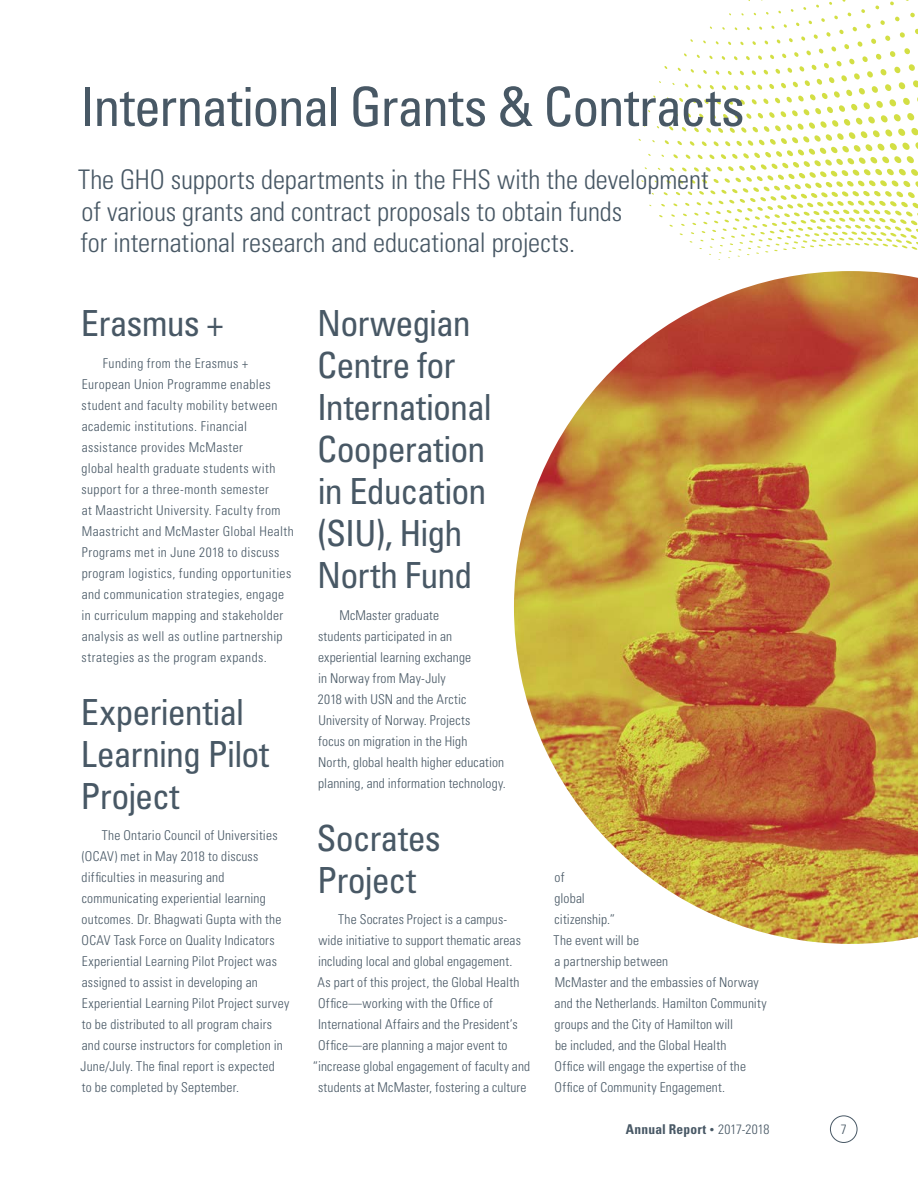
<style>
.page{position:relative;width:918px;height:1188px;background:#fff}
.page>*{position:absolute;margin:0;border:0;box-sizing:border-box;transform-origin:0 0}
.t1{font:condensed 54px "Univers LT Std";letter-spacing:-.025em;color:#485865}
.t2{font:condensed 36px/42px "Univers LT Std";letter-spacing:-.025em;color:#485865}
.t3{font:300 condensed 27px/31.5px "Univers LT Std";letter-spacing:-.005em;color:#485865}
.t4{font:300 condensed 13.5px/21px "Univers LT Std";letter-spacing:.02em;color:#485865}
.t5{font:700 condensed 13.5px "Univers LT Std";letter-spacing:.015em;color:#485865}
.s1{font-weight:300;font-size:9.45px}
.s2{font-weight:300}
</style>
<div class="page">
<svg style="left:638px;top:0;width:280px;height:260px"></svg>
<img style="left:514px;top:271px;width:404px;height:673px">
<div style="left:830px;top:1116px;width:27px;height:27px;border:1px solid #485865;border-radius:50%"></div>
<h1 class="t1" style="left:80px;top:73px;width:666px">International Grants &amp; Contracts</h1>
<h3 class="t3" style="left:78px;top:164px;width:632px">The GHO supports departments in the FHS with the development of various grants and contract proposals to obtain funds<br>for international research and educational projects.</h3>
<h2 class="t2" style="left:81px;top:302px;width:145px">Erasmus +</h2>
<p class="t4" style="left:82px;top:352px;width:214px;text-indent:21px">Funding from the Erasmus + European Union Programme enables student and faculty mobility between academic institutions. Financial assistance provides McMaster<br>global health graduate students with support for a three-month semester<br>at Maastricht University. Faculty from Maastricht and McMaster Global Health Programs met in June 2018 to discuss program logistics, funding opportunities and communication strategies, engage in curriculum mapping and stakeholder analysis as well as outline partnership strategies as the program expands.</p>
<h2 class="t2" style="left:81px;top:690px;width:190px">Experiential<br>Learning Pilot<br>Project</h2>
<p class="t4" style="left:81px;top:825px;width:210px;text-indent:21px">The Ontario Council of Universities (OCAV) met in May 2018 to discuss difficulties in measuring and communicating experiential learning outcomes. Dr. Bhagwati Gupta with the OCAV Task Force on Quality Indicators Experiential Learning Pilot Project was assigned to assist in developing an Experiential Learning Pilot Project survey to be distributed to all program chairs and course instructors for completion in June/July. The final report is expected<br>to be completed by September.</p>
<h2 class="t2" style="left:317px;top:302px;width:176px">Norwegian<br>Centre for<br>International<br>Cooperation in Education (SIU), High<br>North Fund</h2>
<p class="t4" style="left:318px;top:604px;width:190px;text-indent:21px">McMaster graduate<br>students participated in an experiential learning exchange<br>in Norway from May-July<br>2018 with USN and the Arctic<br>University of Norway. Projects<br>focus on migration in the High<br>North, global health higher education planning, and information technology.</p>
<h2 class="t2" style="left:317px;top:816px;width:126px">Socrates<br>Project</h2>
<p class="t4" style="left:338px;top:909px;width:171px">The Socrates Project is a campus-</p>
<p class="t4" style="left:318px;top:930px;width:204px">wide initiative to support thematic areas</p>
<p class="t4" style="left:318px;top:951px;width:196px">including local and global engagement.</p>
<p class="t4" style="left:318px;top:972px;width:203px">As part of this project, the Global Health</p>
<p class="t4" style="left:318px;top:993px;width:176px">Office—working with the Office of</p>
<p class="t4" style="left:318px;top:1014px;width:201px">International Affairs and the President’s</p>
<p class="t4" style="left:318px;top:1035px;width:191px">Office—are planning a major event to</p>
<p class="t4" style="left:313px;top:1056px;width:219px">“increase global engagement of faculty and</p>
<p class="t4" style="left:318px;top:1077px;width:210px">students at McMaster, fostering a culture</p>
<p class="t4" style="left:554px;top:867px;width:215px">of<br>global<br>citizenship.”<br>The event will be<br>a partnership between<br>McMaster and the embassies of Norway and the Netherlands. Hamilton Community groups and the City of Hamilton will<br>be included, and the Global Health<br>Office will engage the expertise of the<br>Office of Community Engagement.</p>
<p class="t5" style="left:626px;top:1121px;width:145px">Annual Report <span class="s1">•</span> <span class="s2">2017-2018</span></p>
<p class="t4" style="left:841px;top:1119px;width:7px">7</p>
</div>
